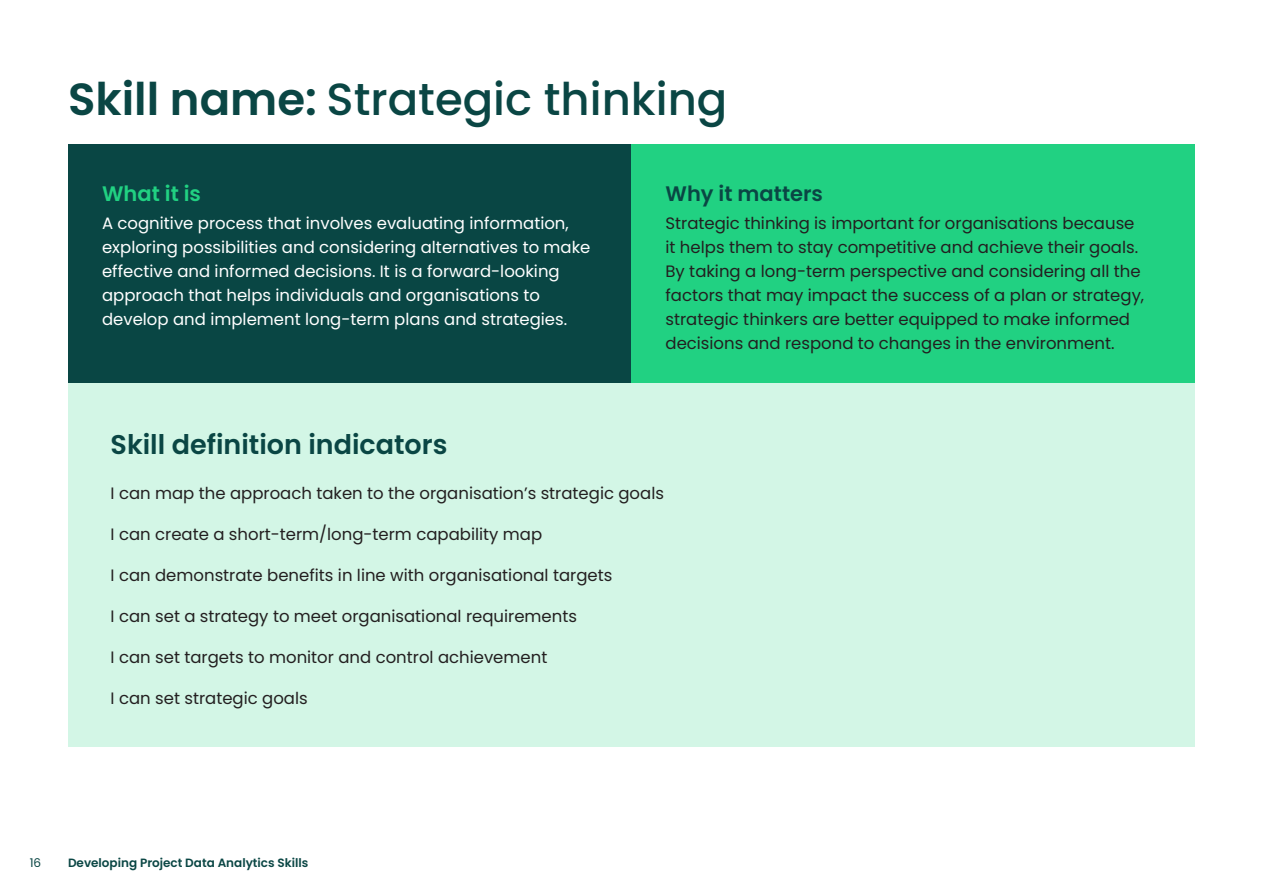
<style>
.page{position:relative;width:1263px;height:893px;background:#fff}
.page>*{position:absolute;margin:0;border:0;box-sizing:border-box;transform-origin:0 0}
.t1{font:500 45px "Poppins";color:#0a4644}
.t2{font:600 27px "Poppins";color:#0a4644}
.t3{font:600 21px "Poppins";color:#0a4644}
.t4{font:600 21px "Poppins";color:#21d182}
.t5{font:16.5px/24px "Poppins";color:#231f20}
.t6{font:16.5px/24px "Poppins";color:#fff}
.t7{font:600 12px "Poppins";color:#0a4644}
.t8{font:12px "Poppins";color:#0a4644}
.s1{font-weight:600}
</style>
<div class="page">
<div style="left:68px;top:145px;width:563px;height:238px;background:#094644"></div>
<div style="left:631px;top:145px;width:564px;height:238px;background:#21d182"></div>
<div style="left:68px;top:383px;width:1127px;height:364px;background:#d3f6e6"></div>
<h1 class="t1" style="left:68px;top:73px;width:661px"><span class="s1">Skill name:</span> Strategic thinking</h1>
<p class="t4" style="left:102px;top:181px;width:101px">What it is</p>
<p class="t6" style="left:102px;top:211px;width:490px">A cognitive process that involves evaluating information, exploring possibilities and considering alternatives to make effective and informed decisions. It is a forward-looking approach that helps individuals and organisations to develop and implement long-term plans and strategies.</p>
<p class="t3" style="left:665px;top:181px;width:159px">Why it matters</p>
<p class="t5" style="left:665px;top:211px;width:480px">Strategic thinking is important for organisations because it helps them to stay competitive and achieve their goals.<br>By taking a long-term perspective and considering all the factors that may impact the success of a plan or strategy, strategic thinkers are better equipped to make informed decisions and respond to changes in the environment.</p>
<h2 class="t2" style="left:111px;top:429px;width:338px">Skill definition indicators</h2>
<p class="t5" style="left:111px;top:481px;width:555px">I can map the approach taken to the organisation’s strategic goals</p>
<p class="t5" style="left:111px;top:522px;width:433px">I can create a short-term/long-term capability map</p>
<p class="t5" style="left:111px;top:563px;width:503px">I can demonstrate benefits in line with organisational targets</p>
<p class="t5" style="left:111px;top:604px;width:468px">I can set a strategy to meet organisational requirements</p>
<p class="t5" style="left:111px;top:645px;width:438px">I can set targets to monitor and control achievement</p>
<p class="t5" style="left:111px;top:686px;width:199px">I can set strategic goals</p>
<p class="t8" style="left:30px;top:856px;width:13px">16</p>
<p class="t7" style="left:68px;top:856px;width:242px">Developing Project Data Analytics Skills</p>
</div>
